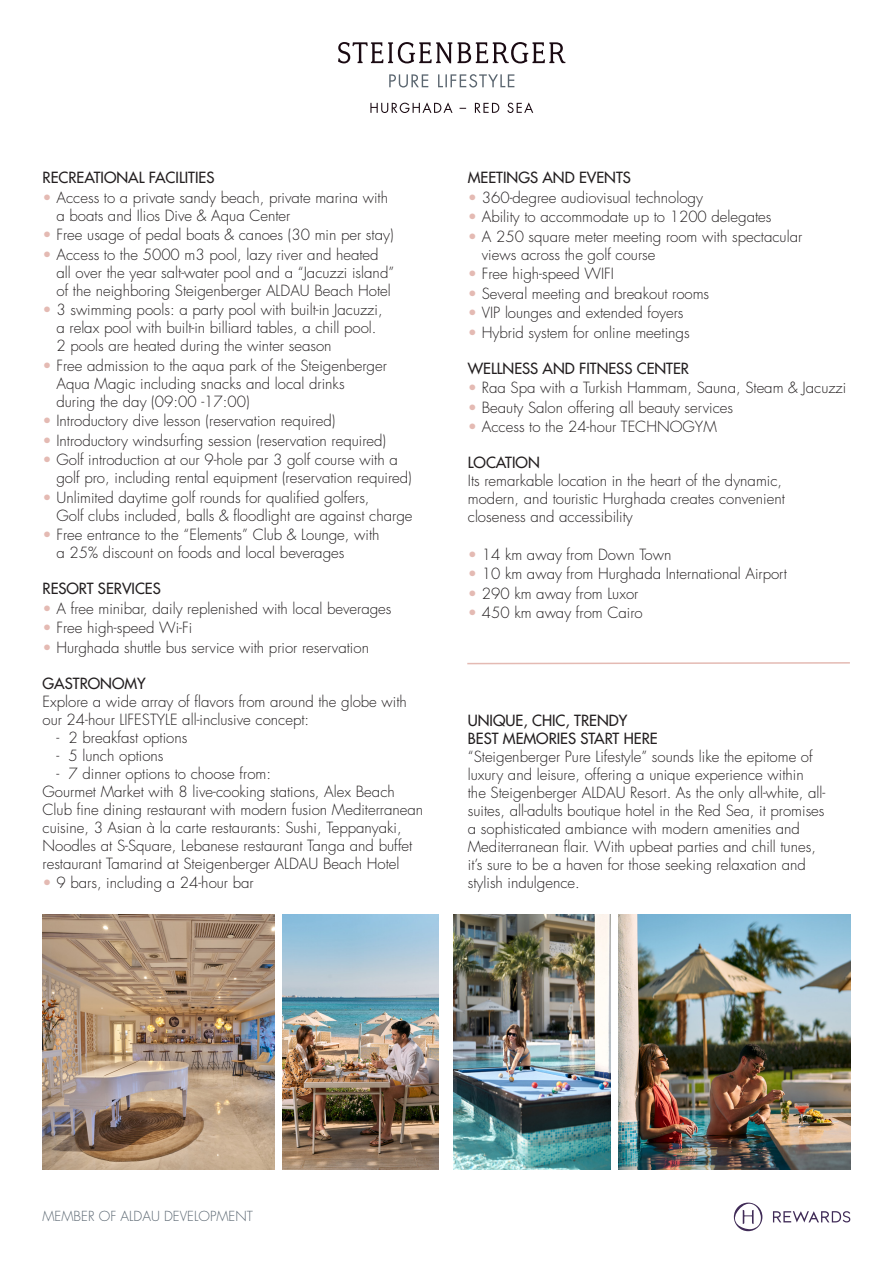
<style>
.page{position:relative;width:893px;height:1263px;background:#fff}
.page>*{position:absolute;margin:0;border:0;box-sizing:border-box;transform-origin:0 0}
.t1{font:300 15px/18px "Futura Std";color:#231f20}
.t2{font:500 15px "Futura Std";color:#231f20}
.t3{font:300 13.5px "Futura Std";color:#5a6671}
.s1{color:#e4bab3}
</style>
<div class="page">
<img style="left:619px;top:914px;width:231px;height:255px">
<img style="left:282px;top:914px;width:156px;height:255px">
<img style="left:454px;top:914px;width:156px;height:255px">
<img style="left:43px;top:914px;width:231px;height:255px">
<svg style="left:467px;top:662px;width:383px;height:3px"></svg>
<svg style="left:338px;top:42px;width:228px;height:21px"></svg>
<svg style="left:389px;top:74px;width:125px;height:14px"></svg>
<svg style="left:370px;top:102px;width:163px;height:11px"></svg>
<svg style="left:773px;top:1211px;width:77px;height:11px"></svg>
<svg style="left:734px;top:1202px;width:28px;height:29px"></svg>
<p class="t2" style="left:43px;top:168px;width:173px">RECREATIONAL FACILITIES</p>
<p class="t1" style="left:43px;top:189px;width:347px"><span class="s1">•</span> Access to a private sandy beach, private marina with</p>
<p class="t1" style="left:56px;top:207px;width:235px">a boats and Ilios Dive &amp; Aqua Center</p>
<p class="t1" style="left:43px;top:226px;width:353px"><span class="s1">•</span> Free usage of pedal boats &amp; canoes (30 min per stay)</p>
<p class="t1" style="left:43px;top:246px;width:338px"><span class="s1">•</span> Access to the 5000 m3 pool, lazy river and heated</p>
<p class="t1" style="left:56px;top:264px;width:339px">all over the year salt-water pool and a “Jacuzzi island”</p>
<p class="t1" style="left:56px;top:282px;width:336px">of the neighboring Steigenberger ALDAU Beach Hotel</p>
<p class="t1" style="left:43px;top:301px;width:342px"><span class="s1">•</span> 3 swimming pools: a party pool with built-in Jacuzzi,</p>
<p class="t1" style="left:56px;top:319px;width:322px">a relax pool with built-in billiard tables, a chill pool.</p>
<p class="t1" style="left:56px;top:337px;width:277px">2 pools are heated during the winter season</p>
<p class="t1" style="left:43px;top:357px;width:346px"><span class="s1">•</span> Free admission to the aqua park of the Steigenberger</p>
<p class="t1" style="left:56px;top:375px;width:290px">Aqua Magic including snacks and local drinks</p>
<p class="t1" style="left:56px;top:393px;width:195px">during the day (09:00 -17:00)</p>
<p class="t1" style="left:43px;top:412px;width:294px"><span class="s1">•</span> Introductory dive lesson (reservation required)</p>
<p class="t1" style="left:43px;top:432px;width:345px"><span class="s1">•</span> Introductory windsurfing session (reservation required)</p>
<p class="t1" style="left:43px;top:451px;width:357px"><span class="s1">•</span> Golf introduction at our 9-hole par 3 golf course with a</p>
<p class="t1" style="left:56px;top:469px;width:357px">golf pro, including rental equipment (reservation required)</p>
<p class="t1" style="left:43px;top:489px;width:329px"><span class="s1">•</span> Unlimited daytime golf rounds for qualified golfers,</p>
<p class="t1" style="left:56px;top:507px;width:358px">Golf clubs included, balls &amp; floodlight are against charge</p>
<p class="t1" style="left:43px;top:526px;width:338px"><span class="s1">•</span> Free entrance to the “Elements” Club &amp; Lounge, with</p>
<p class="t1" style="left:56px;top:544px;width:289px">a 25% discount on foods and local beverages</p>
<p class="t2" style="left:43px;top:579px;width:120px">RESORT SERVICES</p>
<p class="t1" style="left:43px;top:600px;width:351px"><span class="s1">•</span> A free minibar, daily replenished with local beverages</p>
<p class="t1" style="left:43px;top:619px;width:151px"><span class="s1">•</span> Free high-speed Wi-Fi</p>
<p class="t1" style="left:43px;top:639px;width:328px"><span class="s1">•</span> Hurghada shuttle bus service with prior reservation</p>
<p class="t2" style="left:43px;top:674px;width:105px">GASTRONOMY</p>
<p class="t1" style="left:43px;top:693px;width:366px">Explore a wide array of flavors from around the globe with</p>
<p class="t1" style="left:43px;top:711px;width:268px">our 24-hour LIFESTYLE all-inclusive concept:</p>
<p class="t1" style="left:56px;top:729px;width:132px">- 2 breakfast options</p>
<p class="t1" style="left:56px;top:747px;width:109px">- 5 lunch options</p>
<p class="t1" style="left:56px;top:765px;width:216px">- 7 dinner options to choose from:</p>
<p class="t1" style="left:43px;top:783px;width:382px">Gourmet Market with 8 live-cooking stations, Alex Beach Club fine dining restaurant with modern fusion Mediterranean cuisine, 3 Asian à la carte restaurants: Sushi, Teppanyaki, Noodles at S-Square, Lebanese restaurant Tanga and buffet restaurant Tamarind at Steigenberger ALDAU Beach Hotel</p>
<p class="t1" style="left:43px;top:874px;width:213px"><span class="s1">•</span> 9 bars, including a 24-hour bar</p>
<p class="t2" style="left:468px;top:168px;width:165px">MEETINGS AND EVENTS</p>
<p class="t1" style="left:468px;top:189px;width:237px"><span class="s1">•</span> 360-degree audiovisual technology</p>
<p class="t1" style="left:468px;top:208px;width:305px"><span class="s1">•</span> Ability to accommodate up to 1200 delegates</p>
<p class="t1" style="left:468px;top:228px;width:336px"><span class="s1">•</span> A 250 square meter meeting room with spectacular</p>
<p class="t1" style="left:482px;top:246px;width:175px">views across the golf course</p>
<p class="t1" style="left:468px;top:265px;width:148px"><span class="s1">•</span> Free high-speed WIFI</p>
<p class="t1" style="left:468px;top:285px;width:243px"><span class="s1">•</span> Several meeting and breakout rooms</p>
<p class="t1" style="left:468px;top:304px;width:217px"><span class="s1">•</span> VIP lounges and extended foyers</p>
<p class="t1" style="left:468px;top:324px;width:223px"><span class="s1">•</span> Hybrid system for online meetings</p>
<p class="t2" style="left:468px;top:359px;width:223px">WELLNESS AND FITNESS CENTER</p>
<p class="t1" style="left:468px;top:379px;width:380px"><span class="s1">•</span> Raa Spa with a Turkish Hammam, Sauna, Steam &amp; Jacuzzi</p>
<p class="t1" style="left:468px;top:399px;width:267px"><span class="s1">•</span> Beauty Salon offering all beauty services</p>
<p class="t1" style="left:468px;top:418px;width:250px"><span class="s1">•</span> Access to the 24-hour TECHNOGYM</p>
<p class="t2" style="left:468px;top:453px;width:73px">LOCATION</p>
<p class="t1" style="left:468px;top:472px;width:316px">Its remarkable location in the heart of the dynamic,</p>
<p class="t1" style="left:468px;top:490px;width:319px">modern, and touristic Hurghada creates convenient</p>
<p class="t1" style="left:468px;top:508px;width:166px">closeness and accessibility</p>
<p class="t1" style="left:468px;top:546px;width:205px"><span class="s1">•</span> 14 km away from Down Town</p>
<p class="t1" style="left:468px;top:565px;width:321px"><span class="s1">•</span> 10 km away from Hurghada International Airport</p>
<p class="t1" style="left:468px;top:585px;width:172px"><span class="s1">•</span> 290 km away from Luxor</p>
<p class="t1" style="left:468px;top:604px;width:176px"><span class="s1">•</span> 450 km away from Cairo</p>
<p class="t2" style="left:468px;top:711px;width:161px">UNIQUE, CHIC, TRENDY</p>
<p class="t2" style="left:468px;top:729px;width:191px">BEST MEMORIES START HERE</p>
<p class="t1" style="left:468px;top:748px;width:359px">“Steigenberger Pure Lifestyle” sounds like the epitome of luxury and leisure, offering a unique experience within the Steigenberger ALDAU Resort. As the only all-white, all&shy;suites, all-adults boutique hotel in the Red Sea, it promises a sophisticated ambiance with modern amenities and Mediterranean flair. With upbeat parties and chill tunes, it’s sure to be a haven for those seeking relaxation and stylish indulgence.</p>
<p class="t3" style="left:43px;top:1207px;width:212px">MEMBER OF ALDAU DEVELOPMENT</p>
</div>
